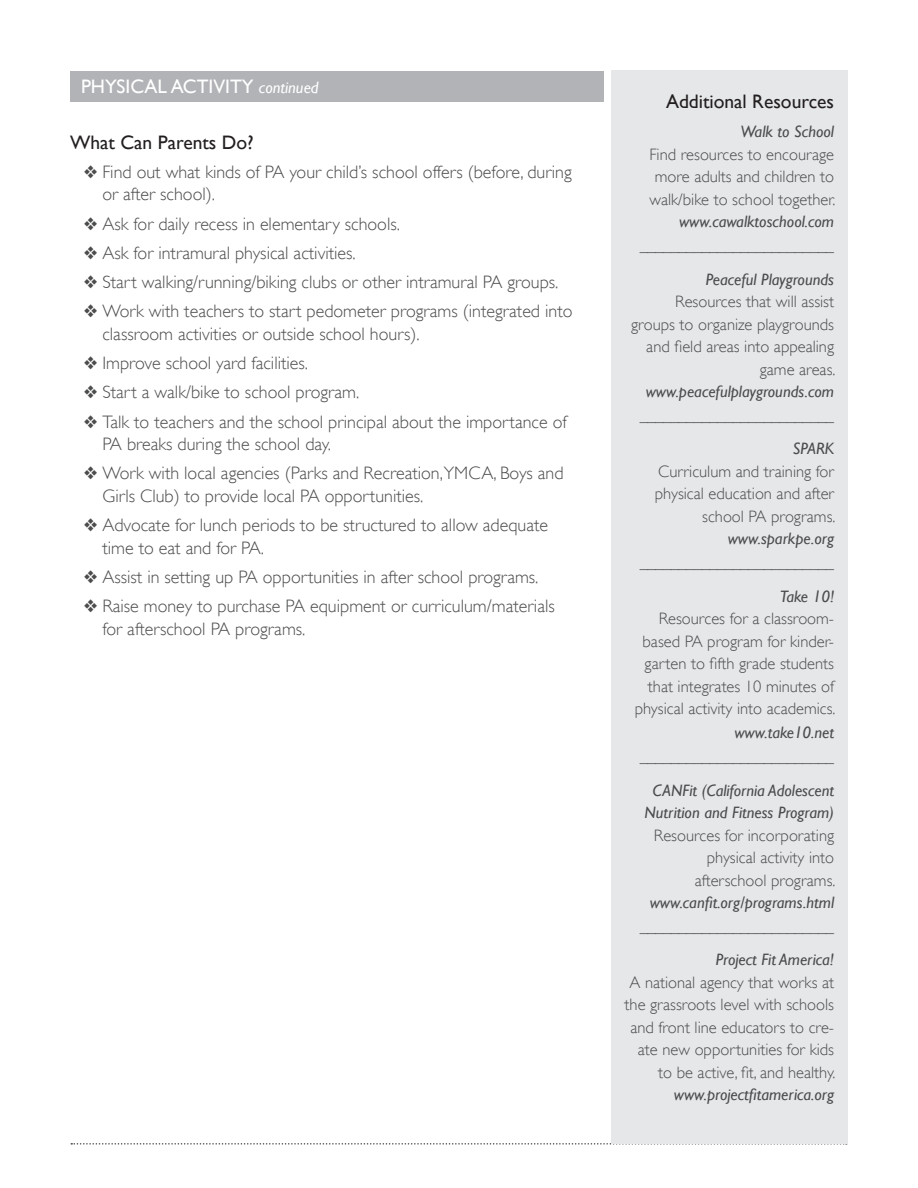
<style>
.page{position:relative;width:918px;height:1188px;background:#fff}
.page>*{position:absolute;margin:0;border:0;box-sizing:border-box;transform-origin:0 0}
.t1{font:19.5px "Gill Sans";color:#231f20}
.t2{font:19.5px "Gill Sans";color:#fff}
.t3{font:300 18px/22.5px "Gill Sans";color:#4b4c4d}
.t4{font:300 16.5px/22.5px "Gill Sans";color:#4b4c4d;text-align:right}
.t5{font:italic 16.5px/22.5px "Gill Sans";color:#4b4c4d;text-align:center}
.t6{font:italic 300 16.5px "Gill Sans";color:#4b4c4d}
.s1{font-style:italic;font-size:16.5px}
</style>
<div class="page">
<svg style="left:71px;top:1143px;width:776px;height:2px"></svg>
<div style="left:70px;top:71px;width:534px;height:31px;background:#b2b3b7"></div>
<div style="left:611px;top:71px;width:237px;height:1073px;background:#e6e7e9"></div>
<p class="t2" style="left:81px;top:75px;width:239px">Physical Activity <span class="s1">continued</span></p>
<p class="t1" style="left:70px;top:130px;width:185px">What Can Parents Do?</p>
<p class="t3" style="left:102px;top:160px;width:471px;text-indent:-19px">❖ Find out what kinds of PA your child’s school offers (before, during or after school).</p>
<p class="t3" style="left:84px;top:212px;width:318px">❖ Ask for daily recess in elementary schools.</p>
<p class="t3" style="left:84px;top:241px;width:274px">❖ Ask for intramural physical activities.</p>
<p class="t3" style="left:84px;top:271px;width:476px">❖ Start walking/running/biking clubs or other intramural PA groups.</p>
<p class="t3" style="left:102px;top:300px;width:472px;text-indent:-19px">❖ Work with teachers to start pedometer programs (integrated into classroom activities or outside school hours).</p>
<p class="t3" style="left:84px;top:352px;width:226px">❖ Improve school yard facilities.</p>
<p class="t3" style="left:84px;top:381px;width:277px">❖ Start a walk/bike to school program.</p>
<p class="t3" style="left:102px;top:410px;width:466px;text-indent:-19px">❖ Talk to teachers and the school principal about the importance of<br>PA breaks during the school day.</p>
<p class="t3" style="left:102px;top:462px;width:463px;text-indent:-19px">❖ Work with local agencies (Parks and Recreation,YMCA, Boys and<br>Girls Club) to provide local PA opportunities.</p>
<p class="t3" style="left:102px;top:514px;width:447px;text-indent:-19px">❖ Advocate for lunch periods to be structured to allow adequate time to eat and for PA.</p>
<p class="t3" style="left:84px;top:565px;width:456px">❖ Assist in setting up PA opportunities in after school programs.</p>
<p class="t3" style="left:102px;top:595px;width:454px;text-indent:-19px">❖ Raise money to purchase PA equipment or curriculum/materials for afterschool PA programs.</p>
<p class="t1" style="left:666px;top:90px;width:170px">Additional Resources</p>
<p class="t5" style="left:741px;top:120px;width:95px">Walk to School</p>
<p class="t4" style="left:649px;top:143px;width:188px;text-align:center">Find resources to encourage more adults and children to walk/bike to school together.</p>
<p class="t5" style="left:679px;top:210px;width:156px">www.cawalktoschool.com</p>
<p class="t6" style="left:640px;top:236px;width:196px">_________________________</p>
<p class="t5" style="left:706px;top:268px;width:130px">Peaceful Playgrounds</p>
<p class="t4" style="left:631px;top:290px;width:206px">Resources that will assist groups to organize playgrounds and field areas into appealing game areas.</p>
<p class="t5" style="left:646px;top:380px;width:190px">www.peacefulplaygrounds.com</p>
<p class="t6" style="left:640px;top:406px;width:196px">_________________________</p>
<p class="t5" style="left:793px;top:438px;width:43px">SPARK</p>
<p class="t4" style="left:655px;top:460px;width:182px">Curriculum and training for physical education and after school PA programs.</p>
<p class="t5" style="left:728px;top:528px;width:108px">www.sparkpe.org</p>
<p class="t6" style="left:640px;top:554px;width:196px">_________________________</p>
<p class="t5" style="left:780px;top:585px;width:56px">Take 10!</p>
<p class="t4" style="left:635px;top:607px;width:202px">Resources for a classroom&shy;based PA program for kinder&shy;garten to fifth grade students that integrates 10 minutes of physical activity into academics.</p>
<p class="t5" style="left:734px;top:721px;width:101px">www.take10.net</p>
<p class="t6" style="left:640px;top:747px;width:196px">_________________________</p>
<p class="t5" style="left:645px;top:779px;width:191px">CANFit (California Adolescent<br>Nutrition and Fitness Program)</p>
<p class="t4" style="left:654px;top:824px;width:183px">Resources for incorporating physical activity into afterschool programs.</p>
<p class="t5" style="left:650px;top:891px;width:186px">www.canfit.org/programs.html</p>
<p class="t6" style="left:640px;top:917px;width:196px">_________________________</p>
<p class="t5" style="left:716px;top:949px;width:120px">Project Fit America!</p>
<p class="t4" style="left:625px;top:971px;width:212px">A national agency that works at the grassroots level with schools and front line educators to cre&shy;ate new opportunities for kids to be active, fit, and healthy.</p>
<p class="t5" style="left:674px;top:1084px;width:162px">www.projectfitamerica.org</p>
</div>
